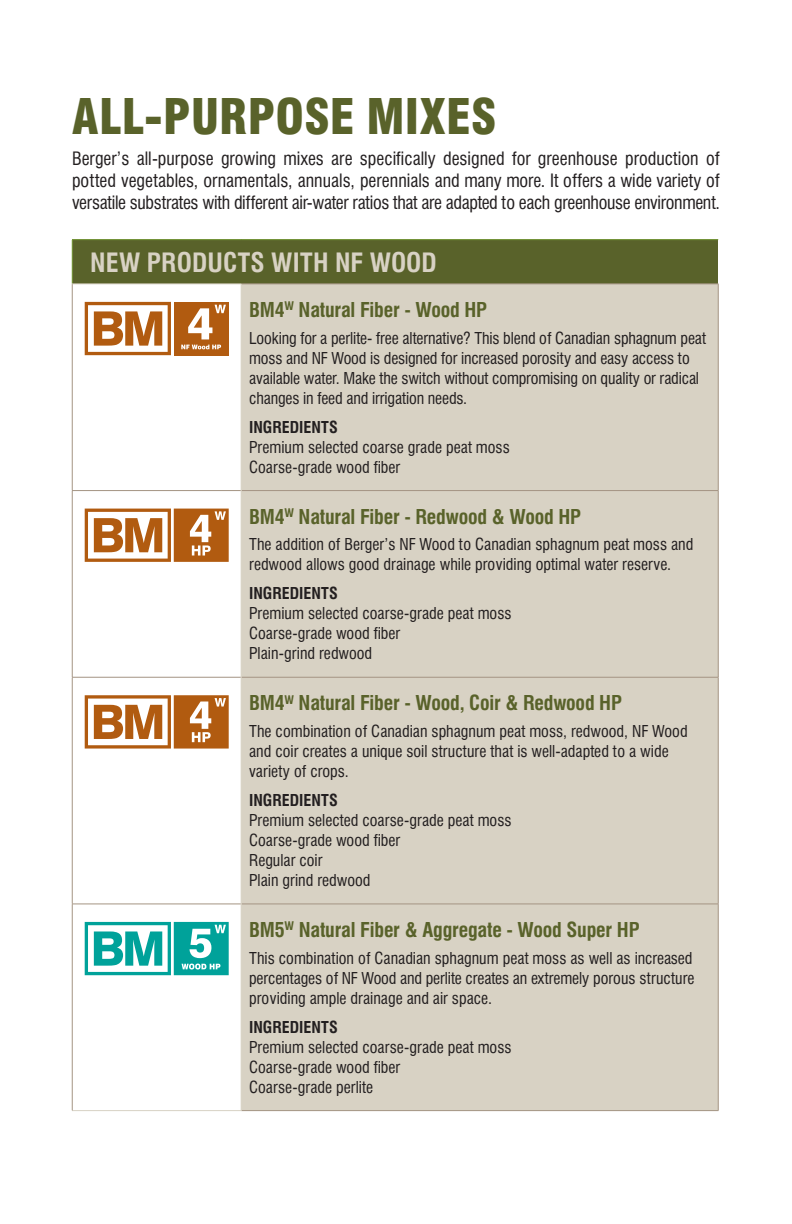
<style>
.page{position:relative;width:792px;height:1224px;background:#fff}
.page>*{position:absolute;margin:0;border:0;box-sizing:border-box;transform-origin:0 0}
.t1{font:900 condensed 48px "Swiss 721 BT";letter-spacing:.005em;color:#59622a}
.t2{font:700 condensed 26px "Swiss 721 BT";color:#d8d2c4}
.Titre_2{font:700 condensed 20px "Swiss 721 BT";letter-spacing:-.01em;color:#59622a}
.t3{font:condensed 18px/22px "Swiss 721 BT";letter-spacing:-.02em;color:#231f20;text-align:justify}
.Texte_2{font:condensed 16px/20px "Swiss 721 BT";color:#231f20}
.Texte_ingrédients{font:condensed 16px "Swiss 721 BT";color:#231f20}
.Titre_ingrédients{font:700 condensed 16px "Swiss 721 BT";color:#231f20}
</style>
<div class="page">
<div style="left:72px;top:240px;width:646px;height:44px;background:#59622a"></div>
<div style="left:242px;top:285px;width:476px;height:825px;background:#d8d2c4"></div>
<hr style="left:72px;top:239px;width:169px;height:1px;background:#799c3d">
<hr style="left:72px;top:240px;width:1px;height:44px;background:#799c3d">
<hr style="left:241px;top:239px;width:477px;height:1px;background:#799c3d">
<hr style="left:241px;top:284px;width:477px;height:1px;background:#a49483">
<hr style="left:718px;top:284px;width:1px;height:206px;background:#a49483">
<hr style="left:72px;top:490px;width:169px;height:1px;background:#a49483">
<hr style="left:241px;top:490px;width:477px;height:1px;background:#a49483">
<hr style="left:718px;top:491px;width:1px;height:186px;background:#a49483">
<hr style="left:72px;top:677px;width:169px;height:1px;background:#a49483">
<hr style="left:241px;top:677px;width:477px;height:1px;background:#a49483">
<hr style="left:718px;top:677px;width:1px;height:227px;background:#a49483">
<hr style="left:72px;top:904px;width:169px;height:1px;background:#a49483">
<hr style="left:241px;top:904px;width:477px;height:1px;background:#a49483">
<hr style="left:718px;top:904px;width:1px;height:206px;background:#a49483">
<hr style="left:241px;top:1110px;width:477px;height:1px;background:#a49483">
<hr style="left:72px;top:284px;width:169px;height:1px;background:#d8d2c4">
<hr style="left:241px;top:284px;width:1px;height:207px;background:#d8d2c4">
<hr style="left:241px;top:491px;width:1px;height:186px;background:#d8d2c4">
<hr style="left:241px;top:677px;width:1px;height:227px;background:#d8d2c4">
<hr style="left:241px;top:904px;width:1px;height:206px;background:#d8d2c4">
<hr style="left:72px;top:1110px;width:169px;height:1px;background:#d8d2c4">
<hr style="left:72px;top:284px;width:1px;height:206px;background:#a49483">
<hr style="left:72px;top:491px;width:1px;height:186px;background:#a49483">
<hr style="left:72px;top:677px;width:1px;height:227px;background:#a49483">
<hr style="left:72px;top:904px;width:1px;height:206px;background:#a49483">
<svg style="left:85px;top:302px;width:86px;height:53px"></svg>
<div style="left:174px;top:302px;width:55px;height:53px;background:#b15b10"></div>
<svg style="left:181px;top:305px;width:45px;height:44px"></svg>
<svg style="left:85px;top:509px;width:144px;height:53px"></svg>
<svg style="left:85px;top:695px;width:144px;height:54px"></svg>
<svg style="left:85px;top:922px;width:144px;height:53px"></svg>
<p class="t1" style="left:72px;top:88px;width:426px">ALL-PURPOSE MIXES</p>
<p class="t3" style="left:72px;top:148px;width:650px">Berger’s all-purpose growing mixes are specifically designed for greenhouse production of potted vegetables, ornamentals, annuals, perennials and many more. It offers a wide variety of versatile substrates with different air-water ratios that are adapted to each greenhouse environment.</p>
<p class="t2" style="left:90px;top:247px;width:348px">NEW PRODUCTS WITH NF WOOD</p>
<p class="Titre_2" style="left:249px;top:298px;width:240px">BM4<sup>W</sup> Natural Fiber - Wood HP</p>
<p class="Texte_2" style="left:249px;top:328px;width:458px">Looking for a perlite- free alternative? This blend of Canadian sphagnum peat moss and NF Wood is designed for increased porosity and easy access to available water. Make the switch without compromising on quality or radical changes in feed and irrigation needs.</p>
<p class="Titre_ingrédients" style="left:249px;top:417px;width:90px">INGREDIENTS</p>
<p class="Texte_ingrédients" style="left:249px;top:437px;width:262px">Premium selected coarse grade peat moss</p>
<p class="Texte_ingrédients" style="left:249px;top:457px;width:153px">Coarse-grade wood fiber</p>
<p class="Titre_2" style="left:249px;top:505px;width:333px">BM4<sup>W</sup> Natural Fiber - Redwood &amp; Wood HP</p>
<p class="Texte_2" style="left:249px;top:534px;width:446px">The addition of Berger’s NF Wood to Canadian sphagnum peat moss and redwood allows good drainage while providing optimal water reserve.</p>
<p class="Titre_ingrédients" style="left:249px;top:584px;width:90px">INGREDIENTS</p>
<p class="Texte_ingrédients" style="left:249px;top:604px;width:264px">Premium selected coarse-grade peat moss</p>
<p class="Texte_ingrédients" style="left:249px;top:624px;width:153px">Coarse-grade wood fiber</p>
<p class="Texte_ingrédients" style="left:249px;top:644px;width:125px">Plain-grind redwood</p>
<p class="Titre_2" style="left:249px;top:691px;width:374px">BM4<sup>W</sup> Natural Fiber - Wood, Coir &amp; Redwood HP</p>
<p class="Texte_2" style="left:249px;top:721px;width:440px">The combination of Canadian sphagnum peat moss, redwood, NF Wood and coir creates a unique soil structure that is well-adapted to a wide variety of crops.</p>
<p class="Titre_ingrédients" style="left:249px;top:791px;width:90px">INGREDIENTS</p>
<p class="Texte_ingrédients" style="left:249px;top:811px;width:264px">Premium selected coarse-grade peat moss</p>
<p class="Texte_ingrédients" style="left:249px;top:831px;width:153px">Coarse-grade wood fiber</p>
<p class="Texte_ingrédients" style="left:249px;top:851px;width:75px">Regular coir</p>
<p class="Texte_ingrédients" style="left:249px;top:871px;width:123px">Plain grind redwood</p>
<p class="Titre_2" style="left:249px;top:918px;width:392px">BM5<sup>W</sup> Natural Fiber &amp; Aggregate - Wood Super HP</p>
<p class="Texte_2" style="left:249px;top:948px;width:447px">This combination of Canadian sphagnum peat moss as well as increased percentages of NF Wood and perlite creates an extremely porous structure providing ample drainage and air space.</p>
<p class="Titre_ingrédients" style="left:249px;top:1017px;width:90px">INGREDIENTS</p>
<p class="Texte_ingrédients" style="left:249px;top:1037px;width:264px">Premium selected coarse-grade peat moss</p>
<p class="Texte_ingrédients" style="left:249px;top:1057px;width:153px">Coarse-grade wood fiber</p>
<p class="Texte_ingrédients" style="left:249px;top:1077px;width:126px">Coarse-grade perlite</p>
</div>
